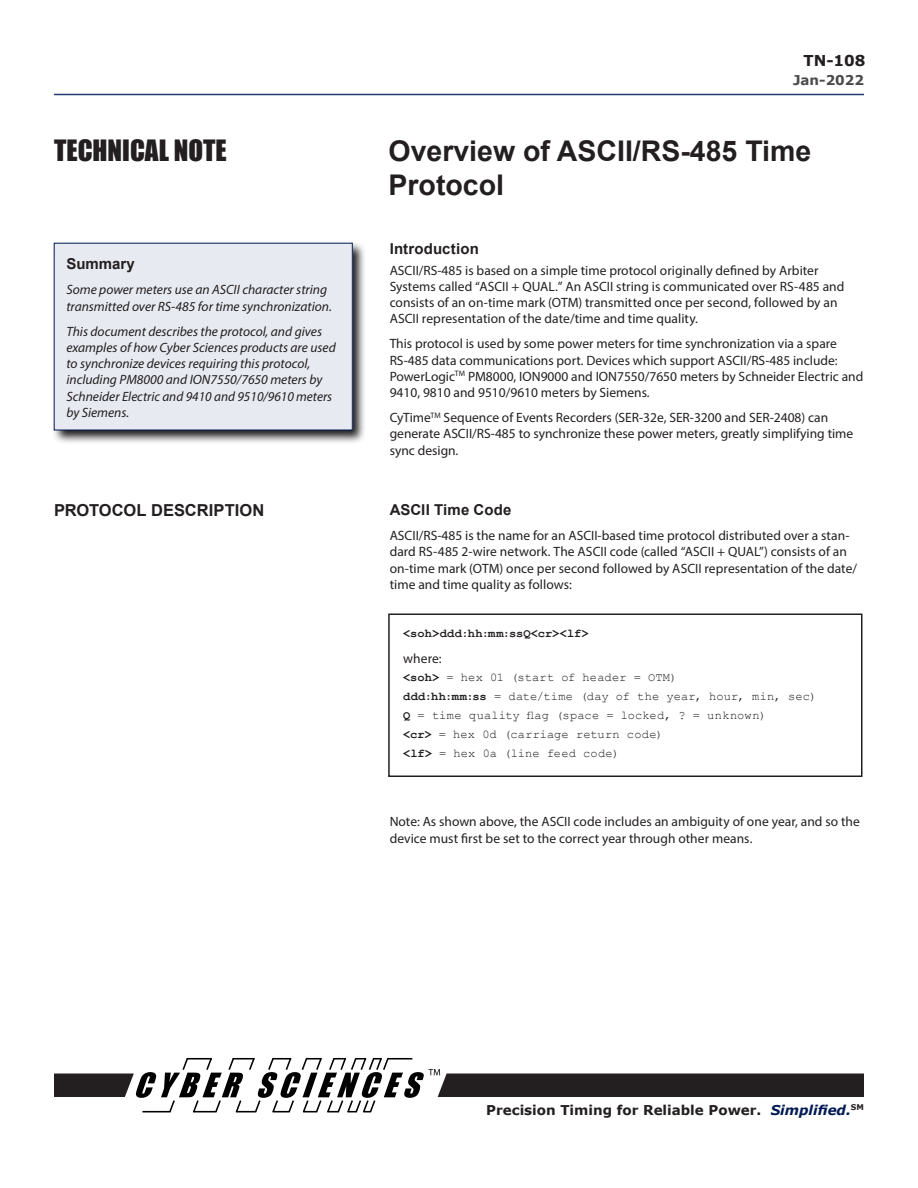
<style>
.page{position:relative;width:918px;height:1188px;background:#fff}
.page>*{position:absolute;margin:0;border:0;box-sizing:border-box;transform-origin:0 0}
.t1{font:700 28.5px/34.2px "Arial";color:#231f20}
.Doc_Type_Declaration{font:27px "Impact";color:#231f20}
.H2_Header{font:700 16.5px "Arial";color:#231f20}
.H2_Header-2{font:700 15px "Arial";letter-spacing:.005em;color:#231f20}
.t2{font:700 15px "Verdana";color:#231f20}
.Main_copy{font:13.5px/16.2px "Myriad Pro";color:#231f20}
.Main_Copy{font:13.5px/16.2px "Myriad Pro";color:#231f20}
.Paragraph_--_Summary{font:italic 13.5px/16.2px "Myriad Pro";color:#231f20}
.t3{font:700 13.5px "Verdana";color:#231f20}
.t4{font:700 13.5px "Verdana";color:#4b4c4d}
.Main_Copy-2{font:12px "Courier New";letter-spacing:.015em;color:#231f20}
.Main_Copy-3{font:700 12px "Courier New";letter-spacing:.01em;color:#231f20}
.s1{font-weight:700}
.s2{font-style:italic;color:#001954}
</style>
<div class="page">
<svg style="left:53px;top:242px;width:312px;height:201px;background:#949498"></svg>
<div style="left:54px;top:243px;width:298px;height:187px;background:#e7eaf1"></div>
<hr style="left:54px;top:94px;width:810px;height:1px;background:#23396c">
<svg style="left:54px;top:1058px;width:810px;height:55px"></svg>
<div style="left:388px;top:614px;width:474px;height:163px;border:2px solid #231f20"></div>
<p class="Doc_Type_Declaration" style="left:54px;top:129px;width:174px">TECHNICAL NOTE</p>
<p class="H2_Header-2" style="left:66px;top:253px;width:70px">Summary</p>
<p class="Paragraph_--_Summary" style="left:66px;top:282px;width:267px">Some power meters use an ASCII character string transmitted over RS-485 for time synchronization.</p>
<p class="Paragraph_--_Summary" style="left:66px;top:323px;width:271px">This document describes the protocol, and gives examples of how Cyber Sciences products are used to synchronize devices requiring this protocol, including PM8000 and ION7550/7650 meters by Schneider Electric and 9410 and 9510/9610 meters by Siemens.</p>
<p class="H2_Header" style="left:54px;top:499px;width:212px">PROTOCOL DESCRIPTION</p>
<p class="t2" style="left:803px;top:50px;width:64px">TN-108</p>
<p class="t4" style="left:793px;top:70px;width:72px">Jan-2022</p>
<p class="t1" style="left:388px;top:134px;width:424px">Overview of ASCII/RS-485 Time<br>Protocol</p>
<p class="H2_Header-2" style="left:390px;top:238px;width:91px">Introduction</p>
<p class="Main_copy" style="left:390px;top:262px;width:456px">ASCII/RS-485 is based on a simple time protocol originally defined by Arbiter Systems called “ASCII + QUAL.” An ASCII string is communicated over RS-485 and consists of an on-time mark (OTM) transmitted once per second, followed by an ASCII representation of the date/time and time quality.</p>
<p class="Main_copy" style="left:390px;top:336px;width:475px">This protocol is used by some power meters for time synchronization via a spare RS-485 data communications port. Devices which support ASCII/RS-485 include:<br>PowerLogic<sup>TM</sup> PM8000, ION9000 and ION7550/7650 meters by Schneider Electric and 9410, 9810 and 9510/9610 meters by Siemens.</p>
<p class="Main_copy" style="left:390px;top:409px;width:465px">CyTime<sup>TM</sup> Sequence of Events Recorders (SER-32e, SER-3200 and SER-2408) can generate ASCII/RS-485 to synchronize these power meters, greatly simplifying time sync design.</p>
<p class="H2_Header-2" style="left:390px;top:499px;width:123px">ASCII Time Code</p>
<p class="Main_Copy" style="left:390px;top:527px;width:469px">ASCII/RS-485 is the name for an ASCII-based time protocol distributed over a stan&shy;dard RS-485 2-wire network. The ASCII code (called “ASCII + QUAL”) consists of an on-time mark (OTM) once per second followed by ASCII representation of the date/ time and time quality as follows:</p>
<p class="Main_Copy-3" style="left:403px;top:626px;width:187px">&lt;soh&gt;ddd:hh:mm:ssQ&lt;cr&gt;&lt;lf&gt;</p>
<p class="Main_Copy" style="left:403px;top:650px;width:40px">where:</p>
<p class="Main_Copy-2" style="left:403px;top:670px;width:275px"><span class="s1">&lt;soh&gt;</span> = hex 01 (start of header = OTM)</p>
<p class="Main_Copy-2" style="left:403px;top:689px;width:415px"><span class="s1">ddd:hh:mm:ss</span> = date/time (day of the year, hour, min, sec)</p>
<p class="Main_Copy-2" style="left:403px;top:708px;width:365px"><span class="s1">Q</span> = time quality flag (space = locked, ? = unknown)</p>
<p class="Main_Copy-2" style="left:403px;top:727px;width:261px"><span class="s1">&lt;cr&gt;</span> = hex 0d (carriage return code)</p>
<p class="Main_Copy-2" style="left:403px;top:746px;width:218px"><span class="s1">&lt;lf&gt;</span> = hex 0a (line feed code)</p>
<p class="Main_Copy" style="left:390px;top:813px;width:472px">Note: As shown above, the ASCII code includes an ambiguity of one year, and so the device must first be set to the correct year through other means.</p>
<p class="t3" style="left:486px;top:1100px;width:379px">Precision Timing for Reliable Power. <span class="s2">Simplified.</span><sup>SM</sup></p>
</div>
